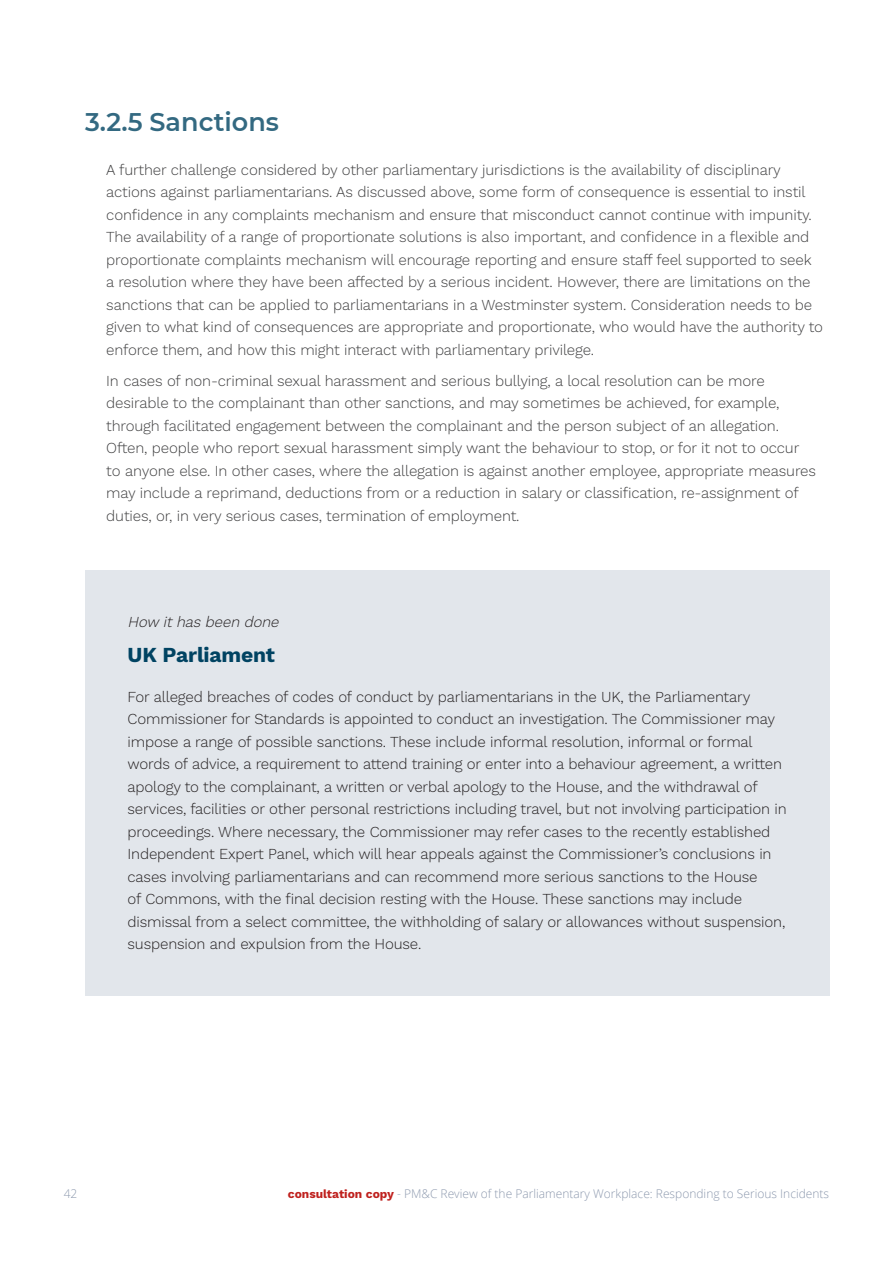
<style>
.page{position:relative;width:893px;height:1263px;background:#fff}
.page>*{position:absolute;margin:0;border:0;box-sizing:border-box;transform-origin:0 0}
.H3{font:600 25.5px "Montserrat";color:#336981}
.Emphasis_Grey_-_HOW{font:700 21px "Work Sans";letter-spacing:-.01em;color:#004362}
.BODY{font:300 15px/22.5px "Work Sans";letter-spacing:-.01em;color:#3e3e3f}
.Emphasis_Grey_-_HOW-2{font:300 15px/22.5px "Work Sans";letter-spacing:-.01em;color:#231f20}
.Emphasis_Grey_-_HOW-3{font:italic 300 15px "Work Sans";color:#231f20}
.t1{font:300 12px "Open Sans";color:#8d99ae}
.s1{font-family:"Work Sans";font-weight:700;color:#bf211e}
</style>
<div class="page">
<div style="left:85px;top:570px;width:744px;height:103px;background:#e2e6eb"></div>
<div style="left:85px;top:645px;width:744px;height:350px;background:#e2e6eb"></div>
<h4 class="H3" style="left:85px;top:104px;width:195px">3.2.5 Sanctions</h4>
<p class="BODY" style="left:106px;top:159px;width:718px">A further challenge considered by other parliamentary jurisdictions is the availability of disciplinary actions against parliamentarians. As discussed above, some form of consequence is essential to instil confidence in any complaints mechanism and ensure that misconduct cannot continue with impunity.<br>The availability of a range of proportionate solutions is also important, and confidence in a flexible and proportionate complaints mechanism will encourage reporting and ensure staff feel supported to seek a resolution where they have been affected by a serious incident. However, there are limitations on the sanctions that can be applied to parliamentarians in a Westminster system. Consideration needs to be given to what kind of consequences are appropriate and proportionate, who would have the authority to enforce them, and how this might interact with parliamentary privilege.</p>
<p class="BODY" style="left:106px;top:370px;width:711px">In cases of non-criminal sexual harassment and serious bullying, a local resolution can be more desirable to the complainant than other sanctions, and may sometimes be achieved, for example, through facilitated engagement between the complainant and the person subject of an allegation.<br>Often, people who report sexual harassment simply want the behaviour to stop, or for it not to occur to anyone else. In other cases, where the allegation is against another employee, appropriate measures may include a reprimand, deductions from or a reduction in salary or classification, re-assignment of duties, or, in very serious cases, termination of employment.</p>
<p class="Emphasis_Grey_-_HOW-3" style="left:128px;top:613px;width:157px">How ithasbeen done</p>
<p class="Emphasis_Grey_-_HOW" style="left:128px;top:643px;width:149px">UK Parliament</p>
<p class="Emphasis_Grey_-_HOW-2" style="left:128px;top:686px;width:661px">For alleged breaches of codes of conduct by parliamentarians in the UK, the Parliamentary Commissioner for Standards is appointed to conduct an investigation. The Commissioner may impose a range of possible sanctions. These include informal resolution, informal or formal words of advice, a requirement to attend training or enter into a behaviour agreement, a written apology to the complainant, a written or verbal apology to the House, and the withdrawal of services, facilities or other personal restrictions including travel, but not involving participation in proceedings. Where necessary, the Commissioner may refer cases to the recently established Independent Expert Panel, which will hear appeals against the Commissioner’s conclusions in cases involving parliamentarians and can recommend more serious sanctions to the House<br>of Commons, with the final decision resting with the House. These sanctions may include dismissal from a select committee, the withholding of salary or allowances without suspension, suspension and expulsion from the House.</p>
<p class="t1" style="left:64px;top:1185px;width:15px">42</p>
<p class="t1" style="left:288px;top:1185px;width:543px"><span class="s1">consultation copy</span> - PM&amp;C Review of the Parliamentary Workplace: Responding to Serious Incidents</p>
</div>
